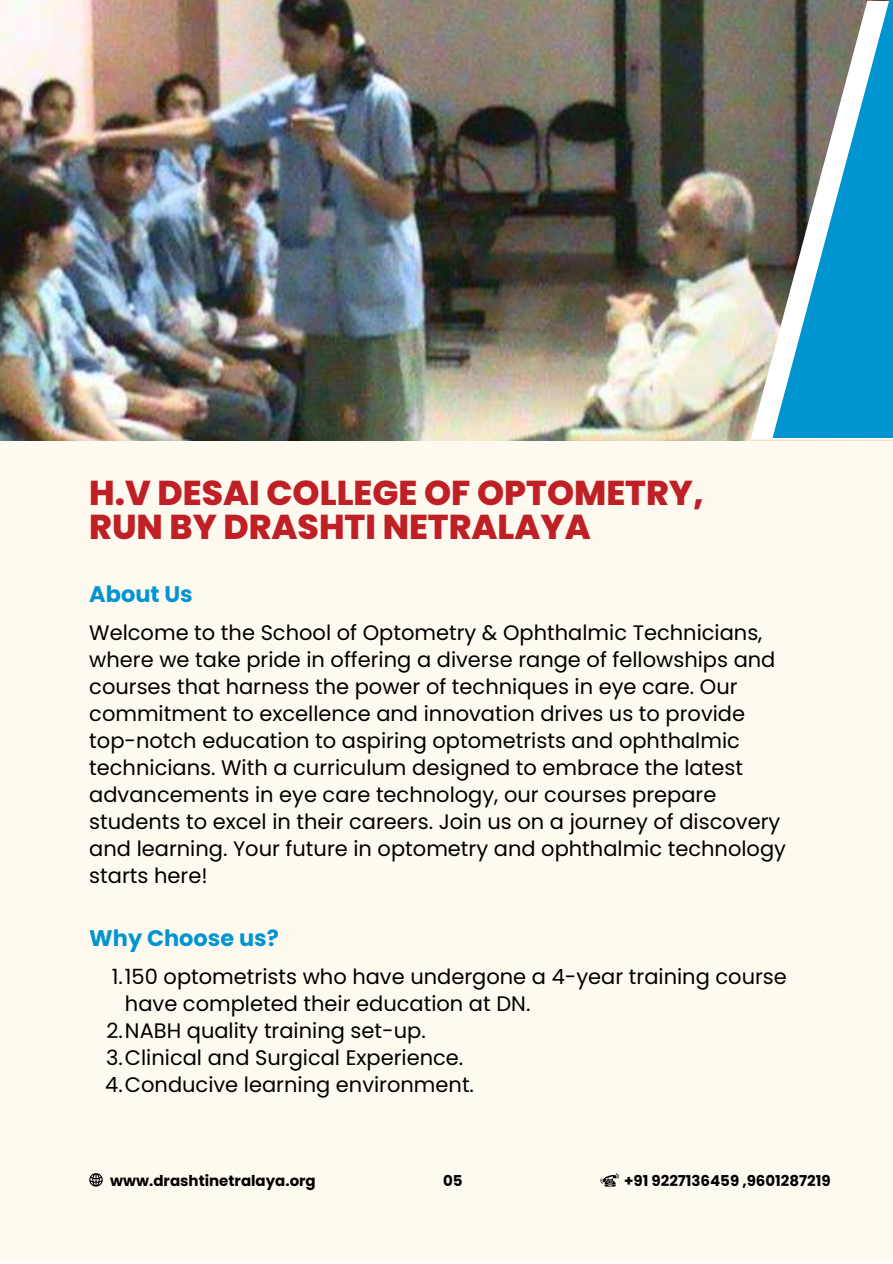
<style>
.page{position:relative;width:893px;height:1264px;background:#fff}
.page>*{position:absolute;margin:0;border:0;box-sizing:border-box;transform-origin:0 0}
.t1{font:800 34.5px/33.8px "Poppins";color:#bf2026}
.t2{font:700 22.5px "Poppins";color:#0094d1}
.t3{font:21px/27px "Poppins";color:#000}
.t4{font:700 15px "Poppins";color:#000}
</style>
<div class="page">
<div style="left:0;top:0;width:892px;height:1262px;background:#fffaef"></div>
<img style="left:0;top:0;width:882px;height:440px">
<svg style="left:750px;top:1px;width:142px;height:438px;background:#999587"></svg>
<svg style="left:772px;top:0;width:120px;height:438px;fill:#0094d1"></svg>
<svg style="left:89px;top:1173px;width:14px;height:13px"></svg>
<svg style="left:600px;top:1173px;width:19px;height:13px"></svg>
<h1 class="t1" style="left:89px;top:476px;width:616px">H.V DESAI COLLEGE OF OPTOMETRY,<br>RUN BY DRASHTI NETRALAYA</h1>
<p class="t2" style="left:89px;top:578px;width:105px">About Us</p>
<p class="t3" style="left:89px;top:619px;width:698px">Welcome to the School of Optometry &amp; Ophthalmic Technicians, where we take pride in offering a diverse range of fellowships and courses that harness the power of techniques in eye care. Our commitment to excellence and innovation drives us to provide top-notch education to aspiring optometrists and ophthalmic technicians. With a curriculum designed to embrace the latest advancements in eye care technology, our courses prepare students to excel in their careers. Join us on a journey of discovery and learning. Your future in optometry and ophthalmic technology starts here!</p>
<p class="t2" style="left:89px;top:921px;width:191px">Why Choose us?</p>
<p class="t3" style="left:112px;top:963px;width:676px">1.150 optometrists who have undergone a 4-year training course</p>
<p class="t3" style="left:125px;top:989px;width:407px">have completed their education at DN.</p>
<p class="t3" style="left:106px;top:1016px;width:321px">2.NABH quality training set-up.</p>
<p class="t3" style="left:106px;top:1043px;width:359px">3.Clinical and Surgical Experience.</p>
<p class="t3" style="left:105px;top:1070px;width:370px">4.Conducive learning environment.</p>
<p class="t4" style="left:110px;top:1170px;width:207px">www.drashtinetralaya.org</p>
<p class="t4" style="left:443px;top:1170px;width:21px">05</p>
<p class="t4" style="left:624px;top:1170px;width:208px">+91 9227136459 ,9601287219</p>
</div>
